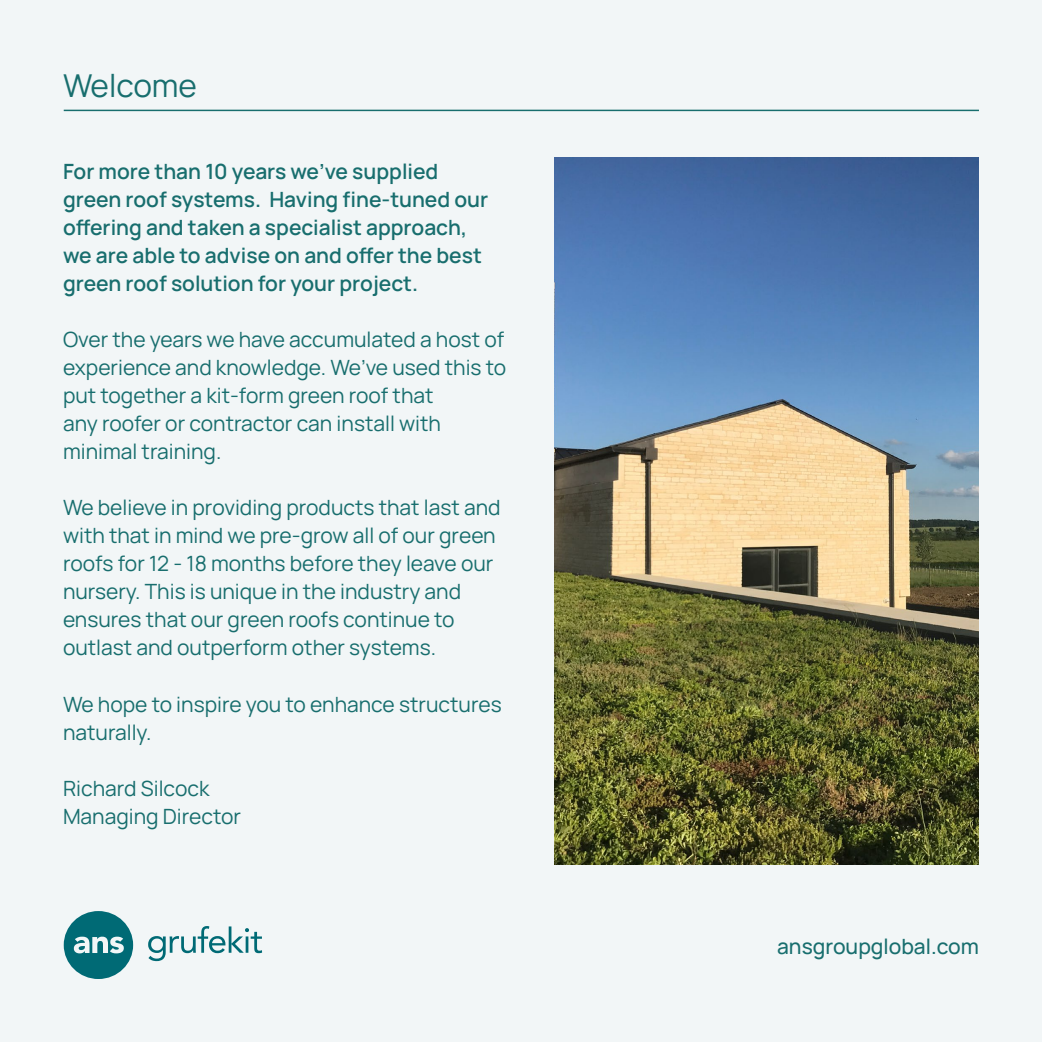
<style>
.page{position:relative;width:1042px;height:1042px;background:#f2f6f7}
.page>*{position:absolute;margin:0;border:0;box-sizing:border-box;transform-origin:0 0}
.t1{font:31.5px "Manrope";color:#186e6e}
.t2{font:21px/28px "Manrope";color:#186e6e}
.t3{font:600 21px/28px "Manrope";color:#186e6e}
.t4{font:500 21px "Manrope";color:#186e6e}
</style>
<div class="page">
<svg style="left:64px;top:911px;width:69px;height:68px"></svg>
<svg style="left:148px;top:926px;width:114px;height:35px"></svg>
<hr style="left:64px;top:110px;width:915px;height:1px;background:#186e6e">
<img style="left:554px;top:157px;width:425px;height:707px">
<h1 class="t1" style="left:63px;top:63px;width:135px">Welcome</h1>
<p class="t3" style="left:63px;top:157px;width:427px">For more than 10 years we’ve supplied green roof systems. Having fine-tuned our offering and taken a specialist approach, we are able to advise on and offer the best green roof solution for your project.</p>
<p class="t2" style="left:63px;top:325px;width:445px">Over the years we have accumulated a host of experience and knowledge. We’ve used this to put together a kit-form green roof that<br>any roofer or contractor can install with minimal training.</p>
<p class="t2" style="left:63px;top:493px;width:439px">We believe in providing products that last and with that in mind we pre-grow all of our green roofs for 12 - 18 months before they leave our nursery. This is unique in the industry and ensures that our green roofs continue to outlast and outperform other systems.</p>
<p class="t2" style="left:63px;top:689px;width:440px">We hope to inspire you to enhance structures naturally.</p>
<p class="t2" style="left:63px;top:773px;width:180px">Richard Silcock<br>Managing Director</p>
<p class="t4" style="left:777px;top:932px;width:203px">ansgroupglobal.com</p>
</div>
